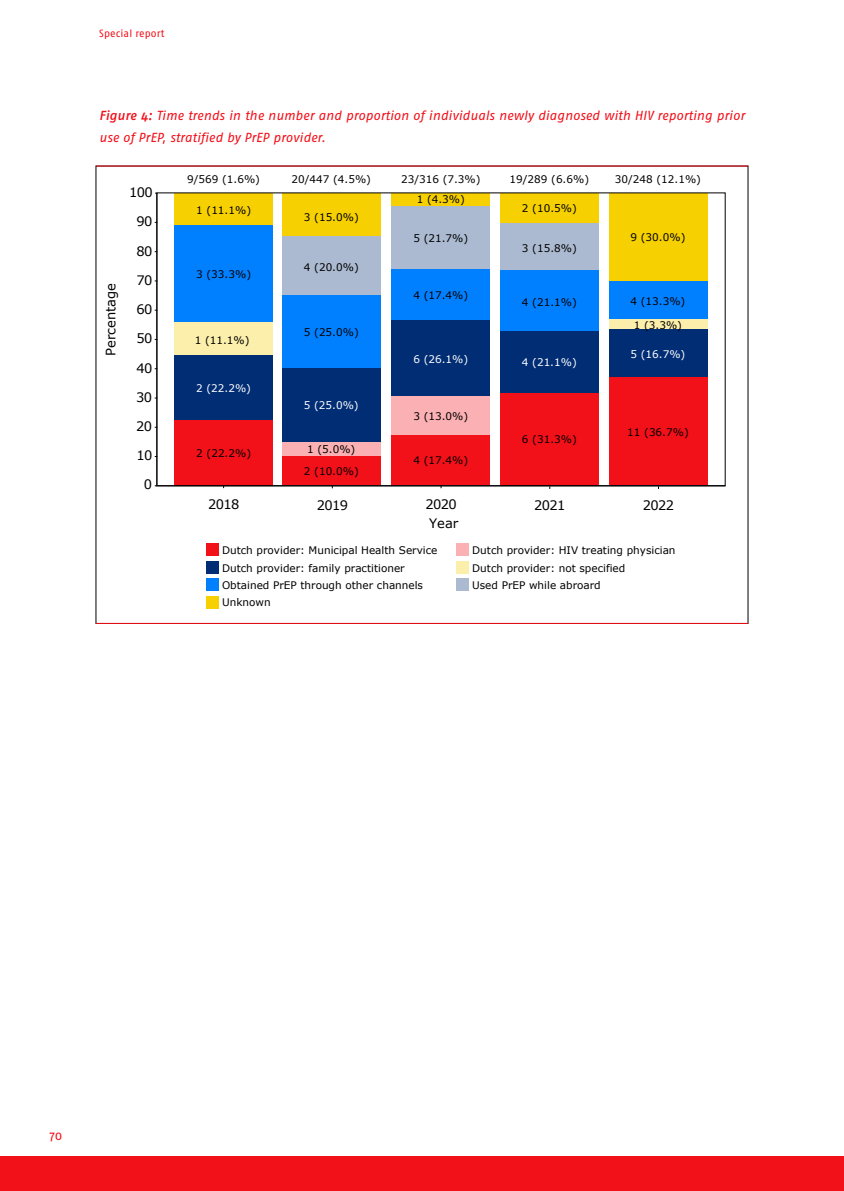
<style>
.page{position:relative;width:844px;height:1191px;background:#fff}
.page>*{position:absolute;margin:0;border:0;box-sizing:border-box;transform-origin:0 0}
.t1{font:italic 13.12px/21.9px "Fago No";letter-spacing:.005em;color:#f21019}
.t2{font:13.12px/28.9px "Verdana";letter-spacing:-.05em;color:#000;text-align:center}
.t3{font:13.12px "Verdana";color:#000}
.t4{font:13.12px "Fago No";color:#f21019}
.t5{font:10.5px/17.5px "Verdana";color:#000}
.t6{font:10.5px "Verdana";color:#fff}
.t7{font:10.5px "Fago No";letter-spacing:.01em;color:#f21019}
.s1{font-weight:500}
</style>
<div class="page">
<hr style="left:843px;top:1156px;width:1px;height:35px;background:#f21019">
<div style="left:0;top:1156px;width:843px;height:35px;background:#f21019"></div>
<div style="left:174px;top:193px;width:99px;height:292px;background:#f6d000"></div>
<div style="left:282px;top:193px;width:99px;height:292px;background:#f6d000"></div>
<div style="left:500px;top:193px;width:98px;height:292px;background:#f6d000"></div>
<div style="left:608px;top:193px;width:99px;height:292px;background:#f6d000"></div>
<div style="left:391px;top:193px;width:99px;height:292px;background:#f6d000"></div>
<div style="left:282px;top:237px;width:99px;height:248px;background:#abbad1"></div>
<div style="left:500px;top:223px;width:98px;height:262px;background:#abbad1"></div>
<div style="left:391px;top:206px;width:99px;height:279px;background:#abbad1"></div>
<div style="left:174px;top:225px;width:99px;height:260px;background:#0080ff"></div>
<div style="left:282px;top:295px;width:99px;height:190px;background:#0080ff"></div>
<div style="left:500px;top:270px;width:98px;height:215px;background:#0080ff"></div>
<div style="left:608px;top:281px;width:99px;height:204px;background:#0080ff"></div>
<div style="left:391px;top:269px;width:99px;height:216px;background:#0080ff"></div>
<div style="left:174px;top:323px;width:99px;height:162px;background:#fcefab"></div>
<div style="left:608px;top:319px;width:99px;height:166px;background:#fcefab"></div>
<div style="left:174px;top:355px;width:99px;height:130px;background:#002d74"></div>
<div style="left:282px;top:369px;width:99px;height:116px;background:#002d74"></div>
<div style="left:500px;top:331px;width:98px;height:154px;background:#002d74"></div>
<div style="left:608px;top:330px;width:99px;height:155px;background:#002d74"></div>
<div style="left:391px;top:320px;width:99px;height:165px;background:#002d74"></div>
<div style="left:282px;top:442px;width:99px;height:43px;background:#fbb0b3"></div>
<div style="left:391px;top:396px;width:99px;height:89px;background:#fbb0b3"></div>
<div style="left:174px;top:420px;width:99px;height:65px;background:#f21019"></div>
<div style="left:282px;top:456px;width:99px;height:29px;background:#f21019"></div>
<div style="left:500px;top:393px;width:98px;height:92px;background:#f21019"></div>
<div style="left:608px;top:377px;width:99px;height:108px;background:#f21019"></div>
<div style="left:391px;top:435px;width:99px;height:50px;background:#f21019"></div>
<div style="left:206px;top:544px;width:12px;height:12px;background:#f21019"></div>
<div style="left:456px;top:544px;width:12px;height:12px;background:#fbb0b3"></div>
<div style="left:206px;top:561px;width:12px;height:12px;background:#002d74"></div>
<div style="left:456px;top:561px;width:12px;height:12px;background:#fcefab"></div>
<div style="left:206px;top:579px;width:12px;height:12px;background:#0080ff"></div>
<div style="left:206px;top:596px;width:12px;height:12px;background:#f6d000"></div>
<div style="left:456px;top:579px;width:12px;height:12px;background:#abbad1"></div>
<hr style="left:96px;top:166px;width:652px;height:1px;background:#f21019">
<hr style="left:156px;top:193px;width:1px;height:293px;background:#000">
<hr style="left:155px;top:485px;width:570px;height:1px;background:#000">
<hr style="left:96px;top:623px;width:651px;height:1px;background:#f21019">
<p class="t7" style="left:99px;top:28px;width:67px">Special report</p>
<p class="t1" style="left:99px;top:105px;width:646px"><span class="s1">Figure 4:</span> Time trends in the number and proportion of individuals newly diagnosed with HIV reporting prior use of PrEP, stratified by PrEP provider.</p>
<p class="t3" style="left:102px;top:356px;width:74px;rotate:-90deg">Percentage</p>
<p class="t2" style="left:129px;top:178px;width:25px">100</p>
<p class="t2" style="left:137px;top:207px;width:17px">90</p>
<p class="t2" style="left:137px;top:237px;width:17px">80</p>
<p class="t2" style="left:136px;top:266px;width:17px">70</p>
<p class="t2" style="left:136px;top:295px;width:17px">60</p>
<p class="t2" style="left:136px;top:324px;width:17px">50</p>
<p class="t2" style="left:136px;top:354px;width:17px">40</p>
<p class="t2" style="left:136px;top:383px;width:17px">30</p>
<p class="t2" style="left:136px;top:412px;width:17px">20</p>
<p class="t2" style="left:137px;top:441px;width:17px">10<br>0</p>
<p class="t5" style="left:187px;top:170px;width:74px">9/569 (1.6%)</p>
<p class="t5" style="left:291px;top:170px;width:81px">20/447 (4.5%)</p>
<p class="t5" style="left:401px;top:170px;width:81px">23/316 (7.3%)</p>
<p class="t5" style="left:509px;top:170px;width:81px">19/289 (6.6%)</p>
<p class="t5" style="left:614px;top:170px;width:88px">30/248 (12.1%)</p>
<p class="t5" style="left:196px;top:202px;width:56px">1 (11.1%)</p>
<p class="t5" style="left:196px;top:266px;width:56px">3 (33.3%)</p>
<p class="t5" style="left:195px;top:331px;width:56px">1 (11.1%)</p>
<p class="t6" style="left:196px;top:382px;width:56px">2 (22.2%)</p>
<p class="t5" style="left:196px;top:445px;width:56px">2 (22.2%)</p>
<p class="t2" style="left:208px;top:490px;width:33px">2018</p>
<p class="t5" style="left:304px;top:208px;width:56px">3 (15.0%)</p>
<p class="t5" style="left:304px;top:258px;width:56px">4 (20.0%)</p>
<p class="t5" style="left:304px;top:324px;width:56px">5 (25.0%)</p>
<p class="t6" style="left:304px;top:398px;width:56px">5 (25.0%)</p>
<p class="t5" style="left:307px;top:440px;width:50px">1 (5.0%)</p>
<p class="t5" style="left:304px;top:462px;width:56px">2 (10.0%)</p>
<p class="t5" style="left:416px;top:190px;width:50px">1 (4.3%)</p>
<p class="t5" style="left:413px;top:230px;width:56px">5 (21.7%)</p>
<p class="t5" style="left:413px;top:287px;width:56px">4 (17.4%)</p>
<p class="t5" style="left:522px;top:200px;width:56px">2 (10.5%)</p>
<p class="t5" style="left:522px;top:240px;width:56px">3 (15.8%)</p>
<p class="t5" style="left:630px;top:229px;width:56px">9 (30.0%)</p>
<p class="t5" style="left:522px;top:293px;width:56px">4 (21.1%)</p>
<p class="t5" style="left:630px;top:293px;width:56px">4 (13.3%)</p>
<p class="t5" style="left:633px;top:316px;width:50px">1 (3.3%)</p>
<p class="t6" style="left:413px;top:352px;width:56px">6 (26.1%)</p>
<p class="t6" style="left:522px;top:356px;width:56px">4 (21.1%)</p>
<p class="t5" style="left:413px;top:408px;width:56px">3 (13.0%)</p>
<p class="t5" style="left:413px;top:451px;width:56px">4 (17.4%)</p>
<p class="t5" style="left:522px;top:431px;width:56px">6 (31.3%)</p>
<p class="t6" style="left:630px;top:347px;width:56px">5 (16.7%)</p>
<p class="t5" style="left:627px;top:424px;width:63px">11 (36.7%)</p>
<p class="t2" style="left:316px;top:491px;width:33px">2019</p>
<p class="t2" style="left:425px;top:490px;width:33px">2020</p>
<p class="t2" style="left:534px;top:491px;width:33px">2021</p>
<p class="t2" style="left:642px;top:491px;width:33px">2022</p>
<p class="t2" style="left:429px;top:509px;width:31px">Year</p>
<p class="t5" style="left:222px;top:541px;width:217px">Dutch provider: Municipal Health Service</p>
<p class="t5" style="left:472px;top:541px;width:205px">Dutch provider: HIV treating physician</p>
<p class="t5" style="left:222px;top:559px;width:184px">Dutch provider: family practitioner</p>
<p class="t5" style="left:472px;top:559px;width:155px">Dutch provider: not specified</p>
<p class="t5" style="left:222px;top:576px;width:202px">Obtained PrEP through other channels<br>Unknown</p>
<p class="t5" style="left:472px;top:576px;width:130px">Used PrEP while abroard</p>
<p class="t4" style="left:50px;top:1128px;width:14px">70</p>
</div>
